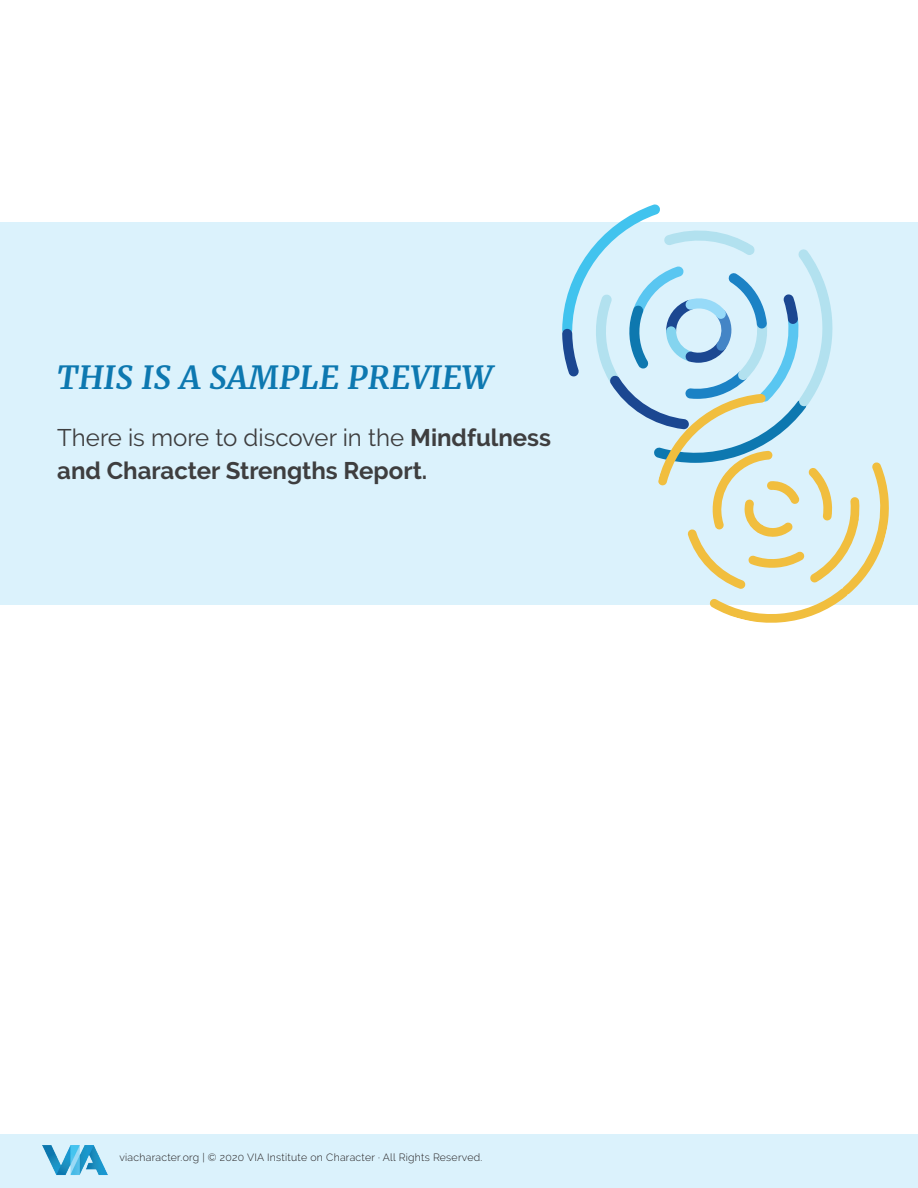
<style>
.page{position:relative;width:918px;height:1188px;background:#fff}
.page>*{position:absolute;margin:0;border:0;box-sizing:border-box;transform-origin:0 0}
.t1{font:italic 700 31.5px "Merriweather";letter-spacing:.02em;color:#0d78b0}
.t2{font:700 24px/33px "Raleway";color:#3e3e3f}
.t3{font:300 10.5px "Raleway";letter-spacing:.025em;color:#231f20}
.s1{font-weight:400}
</style>
<div class="page">
<div style="left:0;top:1134px;width:918px;height:54px;background:#dbf2fc"></div>
<div style="left:0;top:222px;width:918px;height:383px;background:#dbf2fc"></div>
<img style="left:43px;top:1145px;width:65px;height:30px">
<svg style="left:562px;top:204px;width:327px;height:419px"></svg>
<h1 class="t1" style="left:57px;top:358px;width:436px">THIS IS A SAMPLE PREVIEW</h1>
<p class="t2" style="left:57px;top:421px;width:495px"><span class="s1">There is more to discover in the</span> Mindfulness and Character Strengths Report.</p>
<p class="t3" style="left:119px;top:1151px;width:365px">viacharacter.org | © 2020 VIA Institute on Character · All Rights Reserved.</p>
</div>
